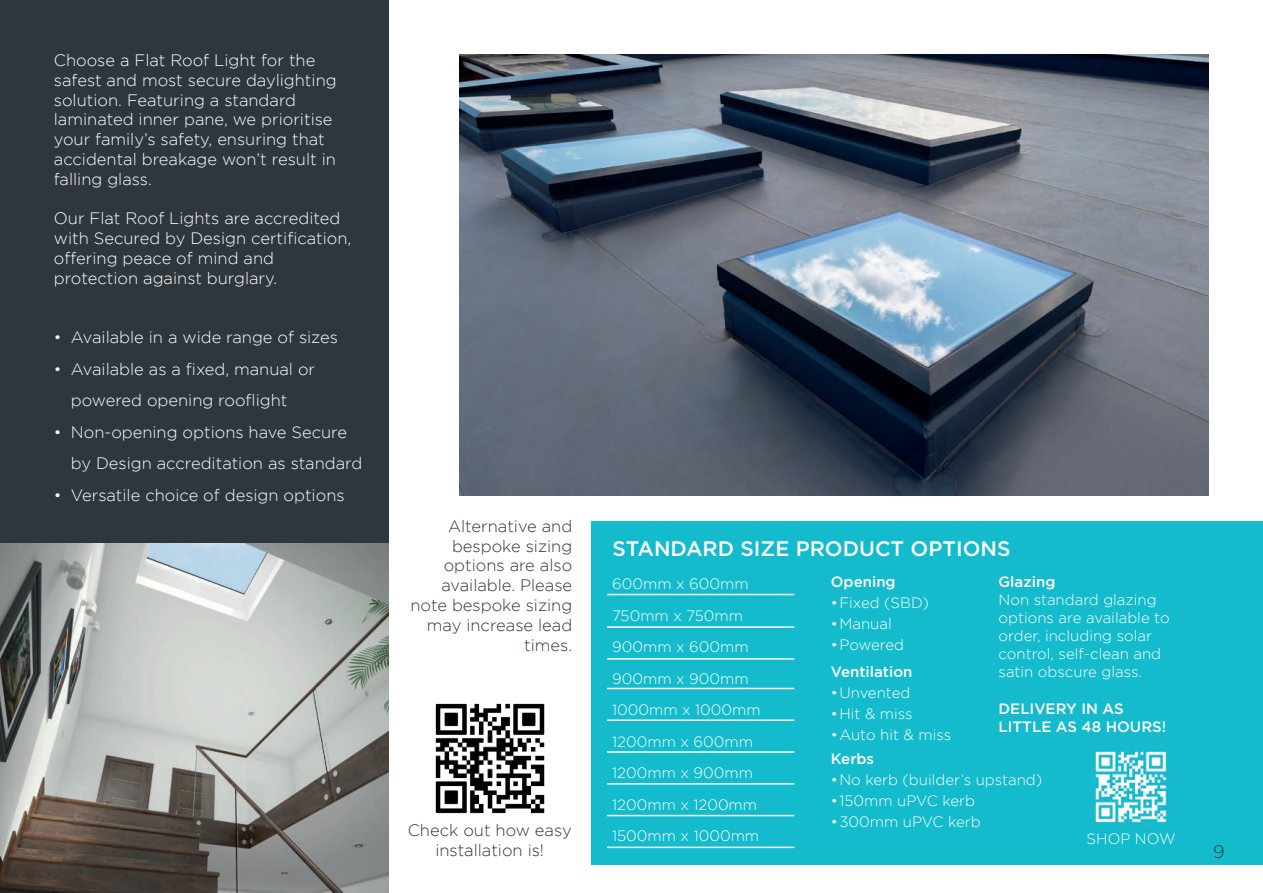
<style>
.page{position:relative;width:1263px;height:893px;background:#fff}
.page>*{position:absolute;margin:0;border:0;box-sizing:border-box;transform-origin:0 0}
.t1{font:500 21px "Gotham";color:#fff}
.t2{font:300 18px "Gotham";color:#2f373d}
.t3{font:300 16.5px/19.8px "Gotham";color:#fff}
.t4{font:300 16.5px/19.8px "Gotham";color:#2f373d;text-align:right}
.t5{font:300 15px/31.5px "Gotham";color:#fff}
.t6{font:500 15px/18px "Gotham";color:#fff}
</style>
<div class="page">
<img style="left:459px;top:54px;width:750px;height:441px">
<div style="left:591px;top:521px;width:672px;height:344px;background:#14bbcd"></div>
<div style="left:0;top:0;width:388px;height:543px;background:#2f373d"></div>
<hr style="left:607px;top:594px;width:187px;height:1px;background:#fff">
<hr style="left:607px;top:626px;width:187px;height:2px;background:#fff">
<hr style="left:607px;top:658px;width:187px;height:2px;background:#fff">
<hr style="left:607px;top:688px;width:187px;height:1px;background:#fff">
<hr style="left:607px;top:719px;width:187px;height:2px;background:#fff">
<hr style="left:607px;top:751px;width:187px;height:2px;background:#fff">
<hr style="left:607px;top:783px;width:187px;height:1px;background:#fff">
<hr style="left:607px;top:815px;width:187px;height:1px;background:#fff">
<hr style="left:607px;top:847px;width:187px;height:1px;background:#fff">
<img style="left:0;top:543px;width:388px;height:350px">
<img style="left:435px;top:703px;width:110px;height:111px">
<img style="left:1095px;top:751px;width:76px;height:76px">
<p class="t3" style="left:54px;top:50px;width:284px">Choose a Flat Roof Light for the safest and most secure daylighting solution. Featuring a standard laminated inner pane, we prioritise your family’s safety, ensuring that accidental breakage won’t result in falling glass.</p>
<p class="t3" style="left:54px;top:209px;width:299px">Our Flat Roof Lights are accredited with Secured by Design certification, offering peace of mind and protection against burglary.</p>
<p class="t3" style="left:54px;top:327px;width:286px">• Available in a wide range of sizes</p>
<p class="t3" style="left:71px;top:353px;width:246px;line-height:31.5px;text-indent:-17px">• Available as a fixed, manual or powered opening rooflight</p>
<p class="t3" style="left:71px;top:416px;width:293px;line-height:31.5px;text-indent:-17px">• Non-opening options have Secure by Design accreditation as standard</p>
<p class="t3" style="left:54px;top:485px;width:292px">• Versatile choice of design options</p>
<p class="t4" style="left:410px;top:516px;width:163px">Alternative and bespoke sizing options are also available. Please note bespoke sizing may increase lead times.</p>
<p class="t4" style="left:408px;top:820px;width:165px;text-align:center">Check out how easy installation is!</p>
<p class="t1" style="left:612px;top:535px;width:399px">STANDARD SIZE PRODUCT OPTIONS</p>
<p class="t5" style="left:612px;top:568px;width:150px">600mm x 600mm<br>750mm x 750mm<br>900mm x 600mm<br>900mm x 900mm<br>1000mm x 1000mm<br>1200mm x 600mm<br>1200mm x 900mm<br>1200mm x 1200mm<br>1500mm x 1000mm</p>
<p class="t6" style="left:831px;top:572px;width:66px">Opening</p>
<p class="t6" style="left:998px;top:572px;width:58px">Glazing</p>
<p class="t5" style="left:998px;top:590px;width:173px;line-height:18px">Non standard glazing options are available to order, including solar control, self-clean and satin obscure glass.</p>
<p class="t5" style="left:831px;top:587px;width:99px">• Fixed (SBD)</p>
<p class="t5" style="left:831px;top:608px;width:62px">• Manual</p>
<p class="t5" style="left:831px;top:629px;width:75px">• Powered</p>
<p class="t6" style="left:831px;top:662px;width:83px">Ventilation</p>
<p class="t5" style="left:831px;top:676px;width:81px">• Unvented</p>
<p class="t5" style="left:831px;top:697px;width:83px">• Hit &amp; miss</p>
<p class="t5" style="left:831px;top:718px;width:122px">• Auto hit &amp; miss</p>
<p class="t6" style="left:831px;top:750px;width:45px">Kerbs</p>
<p class="t5" style="left:831px;top:764px;width:213px">• No kerb (builder’s upstand)</p>
<p class="t5" style="left:831px;top:785px;width:146px">• 150mm uPVC kerb</p>
<p class="t5" style="left:831px;top:806px;width:151px">• 300mm uPVC kerb</p>
<p class="t6" style="left:998px;top:699px;width:169px">DELIVERY IN AS<br>LITTLE AS 48 HOURS!</p>
<p class="t5" style="left:1087px;top:822px;width:90px">SHOP NOW</p>
<p class="t2" style="left:1213px;top:842px;width:13px">9</p>
</div>
